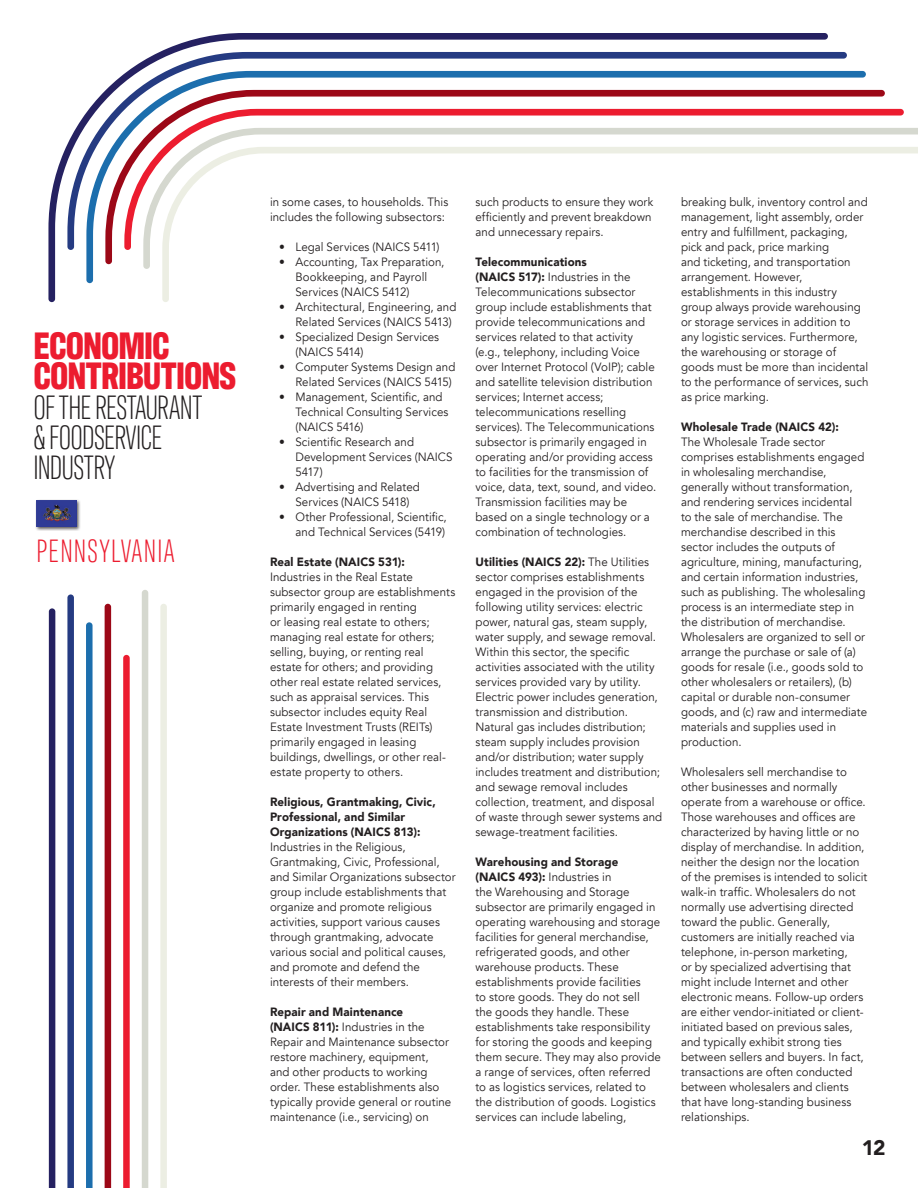
<style>
.page{position:relative;width:918px;height:1188px;background:#fff}
.page>*{position:absolute;margin:0;border:0;box-sizing:border-box;transform-origin:0 0}
.t1{font:700 39px/30px "Antarctican Headline";letter-spacing:-.02em;color:#ec1c2f}
.t2{font:300 34.5px/30px "Antarctican Headline";letter-spacing:-.02em;color:#231f20}
.t3{font:300 33px "Antarctican Headline";letter-spacing:.04em;color:#ec1c2f}
.t4{font:900 21px "Avenir";color:#231f20}
.t5{font:12px/15px "Avenir";letter-spacing:.005em;color:#231f20;scale:.96 1}
.s1{font-weight:900}
</style>
<div class="page">
<svg style="left:48px;top:33px;width:780px;height:269px"></svg>
<svg style="left:162px;top:147px;width:756px;height:155px"></svg>
<svg style="left:67px;top:52px;width:780px;height:198px"></svg>
<div style="left:49px;top:608px;width:6px;height:580px;background:#252161"></div>
<svg style="left:67px;top:594px;width:7px;height:594px;background:#34498a"></svg>
<svg style="left:86px;top:622px;width:7px;height:566px;background:#2c78b2"></svg>
<div style="left:105px;top:604px;width:6px;height:584px;background:#9c0817"></div>
<svg style="left:123px;top:655px;width:7px;height:533px;background:#ed2c3d"></svg>
<div style="left:142px;top:590px;width:6px;height:598px;background:#d5d8cf"></div>
<svg style="left:160px;top:604px;width:7px;height:584px;background:#edefe4"></svg>
<div style="left:35px;top:500px;width:46px;height:31px;background:#231f20;opacity:.75"></div>
<img style="left:37px;top:500px;width:39px;height:27px">
<p class="t1" style="left:34px;top:328px;width:204px">ECONOMIC<br>CONTRIBUTIONS</p>
<p class="t2" style="left:34px;top:390px;width:170px">OF THE RESTAURANT &amp; FOODSERVICE<br>INDUSTRY</p>
<p class="t3" style="left:36px;top:529px;width:139px">PENNSYLVANIA</p>
<p class="t5" style="left:270px;top:194px;width:187px">in some cases, to households. This includes the following subsectors:</p>
<p class="t5" style="left:279px;top:239px;width:169px">• Legal Services (NAICS 5411)</p>
<p class="t5" style="left:296px;top:254px;width:157px;text-indent:-16px">• Accounting, Tax Preparation,<br>Bookkeeping, and Payroll<br>Services (NAICS 5412)</p>
<p class="t5" style="left:296px;top:299px;width:169px;text-indent:-16px">• Architectural, Engineering, and<br>Related Services (NAICS 5413)</p>
<p class="t5" style="left:296px;top:329px;width:151px;text-indent:-16px">• Specialized Design Services (NAICS 5414)</p>
<p class="t5" style="left:279px;top:359px;width:185px;text-align:right">• Computer Systems Design and<br>Related Services (NAICS 5415)</p>
<p class="t5" style="left:296px;top:389px;width:161px;text-indent:-16px">• Management, Scientific, and<br>Technical Consulting Services (NAICS 5416)</p>
<p class="t5" style="left:296px;top:434px;width:165px;text-indent:-16px">• Scientific Research and<br>Development Services (NAICS<br>5417)</p>
<p class="t5" style="left:279px;top:479px;width:148px;text-align:center">• Advertising and Related<br>Services (NAICS 5418)</p>
<p class="t5" style="left:279px;top:509px;width:176px;text-align:right">• Other Professional, Scientific, and Technical Services (5419)</p>
<p class="t5" style="left:270px;top:554px;width:194px"><span class="s1">Real Estate (NAICS 531):<br></span>Industries in the Real Estate subsector group are establishments primarily engaged in renting<br>or leasing real estate to others; managing real estate for others; selling, buying, or renting real estate for others; and providing other real estate related services, such as appraisal services. This subsector includes equity Real<br>Estate Investment Trusts (REITs) primarily engaged in leasing buildings, dwellings, or other real&shy;estate property to others.</p>
<p class="t5" style="left:270px;top:794px;width:195px"><span class="s1">Religious, Grantmaking, Civic,<br>Professional, and Similar<br>Organizations (NAICS 813):<br></span>Industries in the Religious,<br>Grantmaking, Civic, Professional, and Similar Organizations subsector group include establishments that organize and promote religious activities, support various causes through grantmaking, advocate various social and political causes, and promote and defend the interests of their members.</p>
<p class="t5" style="left:270px;top:1004px;width:190px"><span class="s1">Repair and Maintenance<br>(NAICS 811):</span> Industries in the<br>Repair and Maintenance subsector restore machinery, equipment,<br>and other products to working order. These establishments also typically provide general or routine maintenance (i.e., servicing) on</p>
<p class="t5" style="left:476px;top:194px;width:187px">such products to ensure they work efficiently and prevent breakdown and unnecessary repairs.</p>
<p class="t5" style="left:476px;top:254px;width:190px"><span class="s1">Telecommunications<br>(NAICS 517):</span> Industries in the Telecommunications subsector group include establishments that provide telecommunications and services related to that activity (e.g., telephony, including Voice over Internet Protocol (VoIP); cable and satellite television distribution services; Internet access; telecommunications reselling services). The Telecommunications subsector is primarily engaged in operating and/or providing access to facilities for the transmission of voice, data, text, sound, and video.<br>Transmission facilities may be based on a single technology or a combination of technologies.</p>
<p class="t5" style="left:476px;top:554px;width:196px"><span class="s1">Utilities (NAICS 22):</span> The Utilities sector comprises establishments engaged in the provision of the following utility services: electric power, natural gas, steam supply, water supply, and sewage removal.<br>Within this sector, the specific activities associated with the utility services provided vary by utility.<br>Electric power includes generation, transmission and distribution.<br>Natural gas includes distribution; steam supply includes provision and/or distribution; water supply includes treatment and distribution; and sewage removal includes collection, treatment, and disposal of waste through sewer systems and sewage-treatment facilities.</p>
<p class="t5" style="left:476px;top:854px;width:195px"><span class="s1">Warehousing and Storage (NAICS 493):</span> Industries in<br>the Warehousing and Storage subsector are primarily engaged in operating warehousing and storage facilities for general merchandise, refrigerated goods, and other warehouse products. These establishments provide facilities<br>to store goods. They do not sell<br>the goods they handle. These establishments take responsibility for storing the goods and keeping them secure. They may also provide a range of services, often referred to as logistics services, related to the distribution of goods. Logistics services can include labeling,</p>
<p class="t5" style="left:681px;top:194px;width:197px">breaking bulk, inventory control and management, light assembly, order entry and fulfillment, packaging, pick and pack, price marking<br>and ticketing, and transportation arrangement. However, establishments in this industry group always provide warehousing or storage services in addition to any logistic services. Furthermore, the warehousing or storage of goods must be more than incidental to the performance of services, such as price marking.</p>
<p class="t5" style="left:681px;top:419px;width:195px"><span class="s1">Wholesale Trade (NAICS 42):<br></span>The Wholesale Trade sector comprises establishments engaged in wholesaling merchandise, generally without transformation, and rendering services incidental<br>to the sale of merchandise. The merchandise described in this sector includes the outputs of agriculture, mining, manufacturing, and certain information industries, such as publishing. The wholesaling process is an intermediate step in the distribution of merchandise.<br>Wholesalers are organized to sell or arrange the purchase or sale of (a) goods for resale (i.e., goods sold to other wholesalers or retailers), (b) capital or durable non-consumer goods, and (c) raw and intermediate materials and supplies used in production.</p>
<p class="t5" style="left:681px;top:764px;width:196px">Wholesalers sell merchandise to other businesses and normally operate from a warehouse or office.<br>Those warehouses and offices are characterized by having little or no display of merchandise. In addition, neither the design nor the location of the premises is intended to solicit walk-in traffic. Wholesalers do not normally use advertising directed toward the public. Generally, customers are initially reached via telephone, in-person marketing,<br>or by specialized advertising that might include Internet and other electronic means. Follow-up orders are either vendor-initiated or client&shy;initiated based on previous sales, and typically exhibit strong ties between sellers and buyers. In fact, transactions are often conducted between wholesalers and clients that have long-standing business relationships.</p>
<h3 class="t4" style="left:862px;top:1130px;width:25px">12</h3>
</div>
